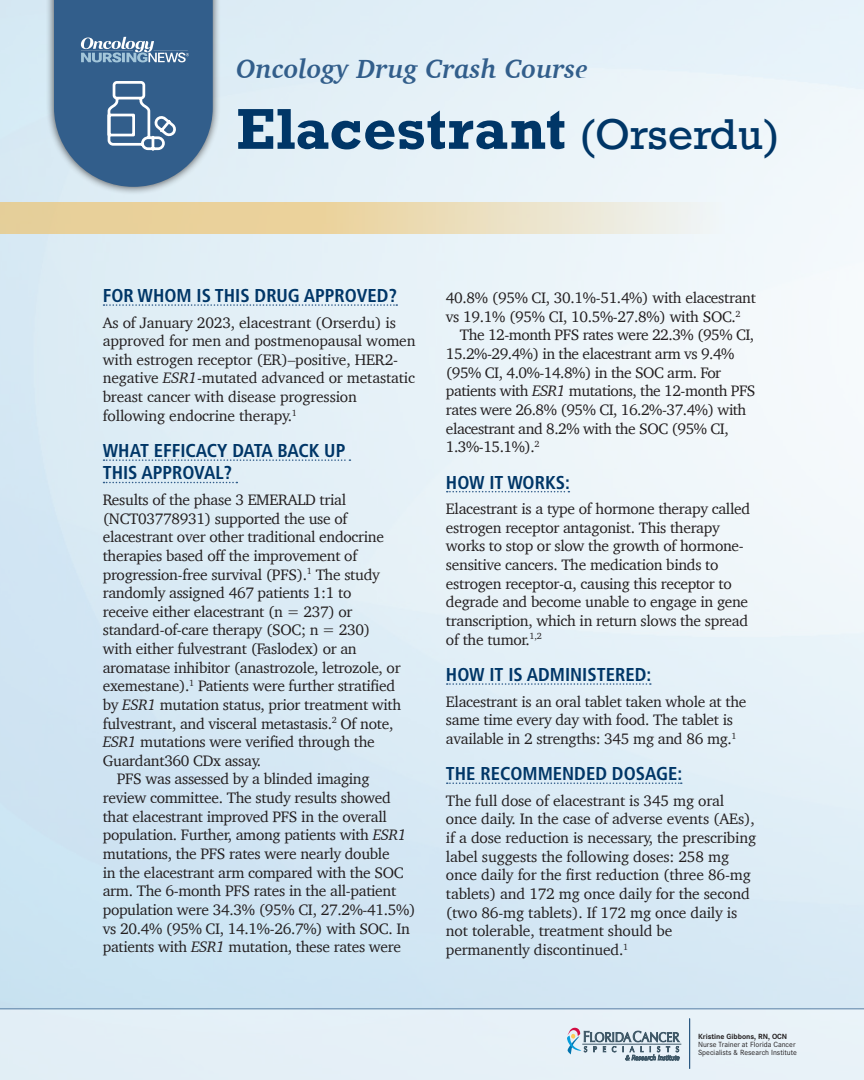
<style>
.page{position:relative;width:864px;height:1080px;background:#fff}
.page>*{position:absolute;margin:0;border:0;box-sizing:border-box;transform-origin:0 0}
.Paragraph_Style_10{font:700 54px "Rockwell";letter-spacing:.015em;color:#003667}
.t1{font:italic 700 26.85px "Charter";color:#325e8b}
.subhead{font:700 condensed 18.6px/22.4px "Frutiger LT Std";color:#003667}
.Paragraph_Style_7{font:15.6px/18.6px "Charter";letter-spacing:-.02em;color:#231f20}
.text-_indent{font:15.6px/18.6px "Charter";letter-spacing:-.02em;color:#231f20}
.t2{font:7.8px/7.8px "Corporate S";color:#231f20}
.s1{font-weight:400;font-size:40.5px}
.s2{font-style:italic}
.s3{font-weight:700}
</style>
<div class="page">
<img style="left:492px;top:0;width:372px;height:934px">
<img style="left:0;top:0;width:492px;height:1008px">
<svg style="left:104px;top:304px;width:293px;height:2px"></svg>
<svg style="left:104px;top:459px;width:246px;height:2px"></svg>
<svg style="left:104px;top:482px;width:133px;height:1px"></svg>
<svg style="left:447px;top:491px;width:122px;height:1px"></svg>
<svg style="left:447px;top:683px;width:204px;height:2px"></svg>
<svg style="left:447px;top:782px;width:235px;height:2px"></svg>
<div style="left:46px;top:0;width:175px;height:195px;background:#231f20;opacity:.75"></div>
<svg style="left:54px;top:0;width:159px;height:187px;background:#4d739a"></svg>
<div style="left:0;top:1008px;width:864px;height:72px;background:#e5f0f7"></div>
<svg style="left:0;top:202px;width:810px;height:32px"></svg>
<hr style="left:689px;top:1019px;width:1px;height:50px;background:#003667">
<hr style="left:582px;top:1044px;width:99px;height:1px;background:#405968">
<svg style="left:567px;top:1028px;width:113px;height:32px;background:#b3c1cb"></svg>
<p class="t1" style="left:236px;top:46px;width:353px">Oncology Drug Crash Course</p>
<p class="Paragraph_Style_10" style="left:236px;top:94px;width:545px">Elacestrant <span class="s1">(Orserdu)</span></p>
<p class="subhead" style="left:103px;top:284px;width:296px">FOR WHOM IS THIS DRUG APPROVED?</p>
<p class="Paragraph_Style_7" style="left:103px;top:313px;width:314px">As of January 2023, elacestrant (Orserdu) is approved for men and postmenopausal women with estrogen receptor (ER)–positive, HER2- negative <span class="s2">ESR1</span>-mutated advanced or metastatic breast cancer with disease progression following endocrine therapy.<sup>1</sup></p>
<p class="subhead" style="left:103px;top:439px;width:244px">WHAT EFFICACY DATA BACK UP<br>THIS APPROVAL?</p>
<p class="Paragraph_Style_7" style="left:103px;top:490px;width:300px">Results of the phase 3 EMERALD trial (NCT03778931) supported the use of elacestrant over other traditional endocrine therapies based off the improvement of progression-free survival (PFS).<sup>1</sup> The study randomly assigned 467 patients 1:1 to receive either elacestrant (n = 237) or standard-of-care therapy (SOC; n = 230) with either fulvestrant (Faslodex) or an aromatase inhibitor (anastrozole, letrozole, or exemestane).<sup>1</sup> Patients were further stratified by <span class="s2">ESR1</span> mutation status, prior treatment with fulvestrant, and visceral metastasis.<sup>2</sup> Of note, <span class="s2">ESR1</span> mutations were verified through the Guardant360 CDx assay.</p>
<p class="text-_indent" style="left:103px;top:770px;width:314px;text-indent:14px">PFS was assessed by a blinded imaging review committee. The study results showed that elacestrant improved PFS in the overall population. Further, among patients with <span class="s2">ESR1 </span>mutations, the PFS rates were nearly double<br>in the elacestrant arm compared with the SOC arm. The 6-month PFS rates in the all-patient population were 34.3% (95% CI, 27.2%-41.5%) vs 20.4% (95% CI, 14.1%-26.7%) with SOC. In patients with <span class="s2">ESR1</span> mutation, these rates were</p>
<p class="text-_indent" style="left:446px;top:288px;width:311px">40.8% (95% CI, 30.1%-51.4%) with elacestrant vs 19.1% (95% CI, 10.5%-27.8%) with SOC.<sup>2</sup></p>
<p class="text-_indent" style="left:446px;top:326px;width:311px;text-indent:14px">The 12-month PFS rates were 22.3% (95% CI, 15.2%-29.4%) in the elacestrant arm vs 9.4% (95% CI, 4.0%-14.8%) in the SOC arm. For patients with <span class="s2">ESR1</span> mutations, the 12-month PFS rates were 26.8% (95% CI, 16.2%-37.4%) with elacestrant and 8.2% with the SOC (95% CI, 1.3%-15.1%).<sup>2</sup></p>
<p class="subhead" style="left:446px;top:471px;width:125px">HOW IT WORKS:</p>
<p class="Paragraph_Style_7" style="left:446px;top:499px;width:306px">Elacestrant is a type of hormone therapy called estrogen receptor antagonist. This therapy works to stop or slow the growth of hormone&shy;sensitive cancers. The medication binds to estrogen receptor-α, causing this receptor to degrade and become unable to engage in gene transcription, which in return slows the spread of the tumor.<sup>1,2</sup></p>
<p class="subhead" style="left:446px;top:663px;width:207px">HOW IT IS ADMINISTERED:</p>
<p class="Paragraph_Style_7" style="left:446px;top:692px;width:302px">Elacestrant is an oral tablet taken whole at the same time every day with food. The tablet is available in 2 strengths: 345 mg and 86 mg.<sup>1</sup></p>
<p class="subhead" style="left:446px;top:763px;width:238px">THE RECOMMENDED DOSAGE:</p>
<p class="Paragraph_Style_7" style="left:446px;top:791px;width:312px">The full dose of elacestrant is 345 mg oral once daily. In the case of adverse events (AEs), if a dose reduction is necessary, the prescribing label suggests the following doses: 258 mg once daily for the first reduction (three 86-mg tablets) and 172 mg once daily for the second (two 86-mg tablets). If 172 mg once daily is not tolerable, treatment should be permanently discontinued.<sup>1</sup></p>
<p class="t2" style="left:698px;top:1033px;width:100px"><span class="s3">Kristine Gibbons, RN, OCN<br></span>Nurse Trainer at Florida Cancer<br>Specialists &amp; Research Institute</p>
</div>
